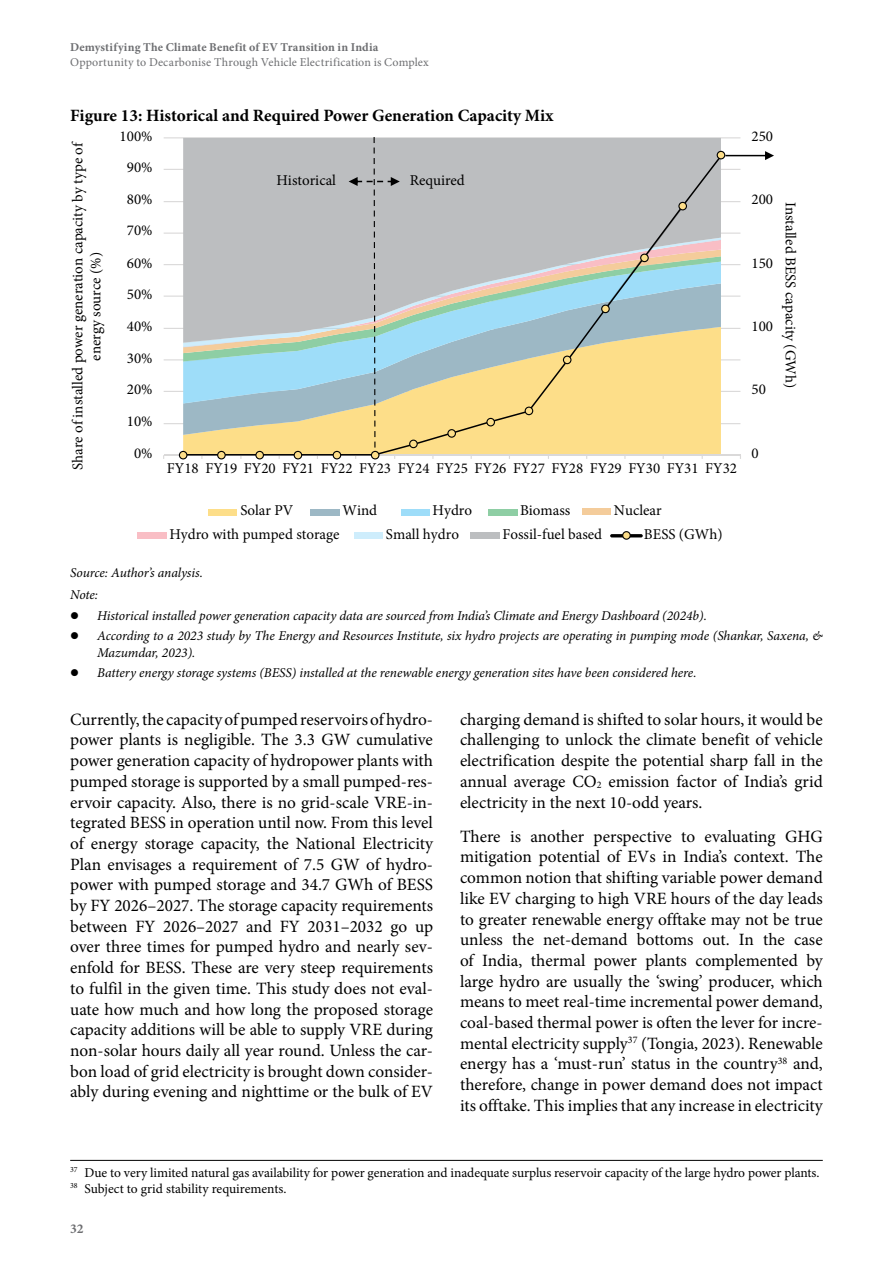
<style>
.page{position:relative;width:893px;height:1263px;background:#fff}
.page>*{position:absolute;margin:0;border:0;box-sizing:border-box;transform-origin:0 0}
.BODY-Text_M{font:17.25px/20.7px "Minion Pro";color:#000;text-align:justify}
.Table_Figure_Heading_M{font:700 17.25px "Minion Pro";color:#000}
.t1{font:15px/18px "Minion Pro";color:#000;text-align:center}
.Table_Source_less_space{font:italic 13.5px/16.2px "Minion Pro";letter-spacing:-.005em;color:#000}
.FOOTNOTE{font:13.5px "Minion Pro";letter-spacing:-.005em;color:#000}
.t2{font:700 13.5px "Minion Pro";color:#6d6e71}
.t3{font:12px "Minion Pro";letter-spacing:.015em;color:#6d6e71}
.t4{font:700 12px "Minion Pro";letter-spacing:.01em;color:#6d6e71}
.s1{font-size:10.05px}
</style>
<div class="page">
<hr style="left:70px;top:1160px;width:753px;height:1px;background:#000">
<hr style="left:164px;top:423px;width:576px;height:1px;background:#dad9d9">
<hr style="left:164px;top:391px;width:576px;height:1px;background:#dad9d9">
<hr style="left:164px;top:359px;width:576px;height:1px;background:#dad9d9">
<hr style="left:164px;top:328px;width:576px;height:1px;background:#dad9d9">
<hr style="left:164px;top:296px;width:576px;height:1px;background:#dad9d9">
<hr style="left:164px;top:264px;width:576px;height:1px;background:#dad9d9">
<hr style="left:164px;top:233px;width:576px;height:1px;background:#dad9d9">
<hr style="left:164px;top:201px;width:576px;height:1px;background:#dad9d9">
<hr style="left:164px;top:169px;width:576px;height:1px;background:#dad9d9">
<hr style="left:164px;top:137px;width:576px;height:1px;background:#dad9d9">
<div style="left:183px;top:138px;width:538px;height:17px;background:#bcbec0"></div>
<hr style="left:164px;top:455px;width:576px;height:1px;background:#dad9d9">
<svg style="left:182px;top:155px;width:540px;height:300px;background:#c5c9b7"></svg>
<svg style="left:179px;top:451px;width:8px;height:8px"></svg>
<svg style="left:217px;top:451px;width:9px;height:8px"></svg>
<svg style="left:255px;top:451px;width:9px;height:8px"></svg>
<svg style="left:294px;top:451px;width:8px;height:8px"></svg>
<svg style="left:601px;top:305px;width:9px;height:8px"></svg>
<svg style="left:640px;top:254px;width:9px;height:8px"></svg>
<svg style="left:678px;top:202px;width:9px;height:8px"></svg>
<div style="left:209px;top:509px;width:28px;height:7px;background:#fdde89"></div>
<div style="left:310px;top:509px;width:30px;height:7px;background:#9db8c5"></div>
<div style="left:401px;top:509px;width:28px;height:7px;background:#9eddf9"></div>
<div style="left:488px;top:509px;width:29px;height:7px;background:#8ecea4"></div>
<div style="left:582px;top:508px;width:29px;height:7px;background:#f4cc9b"></div>
<div style="left:137px;top:532px;width:30px;height:7px;background:#f9bec5"></div>
<div style="left:354px;top:532px;width:29px;height:7px;background:#ceedfc"></div>
<div style="left:470px;top:532px;width:30px;height:7px;background:#bcbec0"></div>
<hr style="left:610px;top:534px;width:33px;height:3px;background:#000;border-radius:2px">
<svg style="left:622px;top:531px;width:9px;height:9px"></svg>
<svg style="left:316px;top:137px;width:261px;height:322px;background:#c4c7b8"></svg>
<svg style="left:717px;top:151px;width:57px;height:9px"></svg>
<p class="t4" style="left:70px;top:39px;width:310px">Demystifying The Climate Benefit of EV Transition in India</p>
<p class="t3" style="left:70px;top:54px;width:360px">Opportunity to Decarbonise Through Vehicle Electrification is Complex</p>
<p class="Table_Figure_Heading_M" style="left:70px;top:103px;width:485px">Figure 13: Historical and Required Power Generation Capacity Mix</p>
<p class="t1" style="left:69px;top:470px;width:330px;rotate:-90deg">Share of installed power generation capacity by type of energy source (%)</p>
<p class="t1" style="left:120px;top:127px;width:34px">100%</p>
<p class="t1" style="left:127px;top:159px;width:27px">90%</p>
<p class="t1" style="left:127px;top:190px;width:27px">80%</p>
<p class="t1" style="left:127px;top:222px;width:27px">70%</p>
<p class="t1" style="left:127px;top:254px;width:27px">60%</p>
<p class="t1" style="left:127px;top:285px;width:27px">50%</p>
<p class="t1" style="left:127px;top:317px;width:27px">40%</p>
<p class="t1" style="left:127px;top:349px;width:27px">30%</p>
<p class="t1" style="left:127px;top:381px;width:27px">20%</p>
<p class="t1" style="left:127px;top:412px;width:27px">10%</p>
<p class="t1" style="left:134px;top:444px;width:20px">0%</p>
<p class="t1" style="left:276px;top:171px;width:61px">Historical</p>
<p class="t1" style="left:410px;top:171px;width:57px">Required</p>
<p class="t1" style="left:167px;top:459px;width:572px">FY18 FY19 FY20 FY21 FY22 FY23 FY24 FY25 FY26 FY27 FY28 FY29 FY30 FY31 FY32</p>
<p class="t1" style="left:240px;top:501px;width:55px">Solar PV</p>
<p class="t1" style="left:342px;top:501px;width:36px">Wind</p>
<p class="t1" style="left:433px;top:501px;width:41px">Hydro</p>
<p class="t1" style="left:520px;top:501px;width:52px">Biomass</p>
<p class="t1" style="left:614px;top:501px;width:49px">Nuclear</p>
<p class="t1" style="left:169px;top:525px;width:172px">Hydro with pumped storage</p>
<p class="t1" style="left:386px;top:525px;width:75px">Small hydro</p>
<p class="t1" style="left:502px;top:525px;width:101px">Fossil-fuel based</p>
<p class="t1" style="left:644px;top:525px;width:80px">BESS (GWh)</p>
<p class="t1" style="left:751px;top:127px;width:23px">250</p>
<p class="t1" style="left:751px;top:190px;width:23px">200</p>
<p class="t1" style="left:751px;top:254px;width:23px">150</p>
<p class="t1" style="left:751px;top:317px;width:23px">100</p>
<p class="t1" style="left:751px;top:381px;width:16px">50</p>
<p class="t1" style="left:799px;top:202px;width:188px;rotate:90deg">Installed BESS capacity (GWh)</p>
<p class="t1" style="left:751px;top:444px;width:9px">0</p>
<p class="Table_Source_less_space" style="left:70px;top:564px;width:134px">Source: Author’s analysis.</p>
<p class="Table_Source_less_space" style="left:70px;top:587px;width:29px">Note:</p>
<p class="Table_Source_less_space" style="left:97px;top:607px;width:611px">Historical installed power generation capacity data are sourced from India’s Climate and Energy Dashboard (2024b).</p>
<p class="Table_Source_less_space" style="left:97px;top:628px;width:727px">According to a 2023 study by The Energy and Resources Institute, six hydro projects are operating in pumping mode (Shankar, Saxena, &amp;<br>Mazumdar, 2023).</p>
<p class="Table_Source_less_space" style="left:97px;top:665px;width:601px">Battery energy storage systems (BESS) installed at the renewable energy generation sites have been considered here.</p>
<p class="BODY-Text_M" style="left:70px;top:709px;width:364px">Currently, the capacity of pumped reservoirs of hydro&shy;power plants is negligible. The 3.3 GW cumulative power generation capacity of hydropower plants with pumped storage is supported by a small pumped-res&shy;ervoir capacity. Also, there is no grid-scale VRE-in&shy;tegrated BESS in operation until now. From this level of energy storage capacity, the National Electricity Plan envisages a requirement of 7.5 GW of hydro&shy;power with pumped storage and 34.7 GWh of BESS by FY 2026–2027. The storage capacity requirements between FY 2026–2027 and FY 2031–2032 go up over three times for pumped hydro and nearly sev&shy;enfold for BESS. These are very steep requirements to fulfil in the given time. This study does not eval&shy;uate how much and how long the proposed storage capacity additions will be able to supply VRE during non-solar hours daily all year round. Unless the car&shy;bon load of grid electricity is brought down consider&shy;ably during evening and nighttime or the bulk of EV</p>
<p class="BODY-Text_M" style="left:460px;top:709px;width:364px">charging demand is shifted to solar hours, it would be challenging to unlock the climate benefit of vehicle electrification despite the potential sharp fall in the annual average CO<span class="s1">2</span> emission factor of India’s grid electricity in the next 10-odd years.</p>
<p class="BODY-Text_M" style="left:460px;top:826px;width:364px">There is another perspective to evaluating GHG mitigation potential of EVs in India’s context. The common notion that shifting variable power demand like EV charging to high VRE hours of the day leads to greater renewable energy offtake may not be true unless the net-demand bottoms out. In the case of India, thermal power plants complemented by large hydro are usually the ‘swing’ producer, which means to meet real-time incremental power demand, coal-based thermal power is often the lever for incre&shy;mental electricity supply<sup>37</sup> (Tongia, 2023). Renewable energy has a ‘must-run’ status in the country<sup>38</sup> and, therefore, change in power demand does not impact its offtake. This implies that any increase in electricity</p>
<p class="FOOTNOTE" style="left:70px;top:1163px;width:751px"><sup>37</sup> Due to very limited natural gas availability for power generation and inadequate surplus reservoir capacity of the large hydro power plants.</p>
<p class="FOOTNOTE" style="left:70px;top:1179px;width:218px"><sup>38</sup> Subject to grid stability requirements.</p>
<p class="t2" style="left:70px;top:1219px;width:15px">32</p>
</div>
